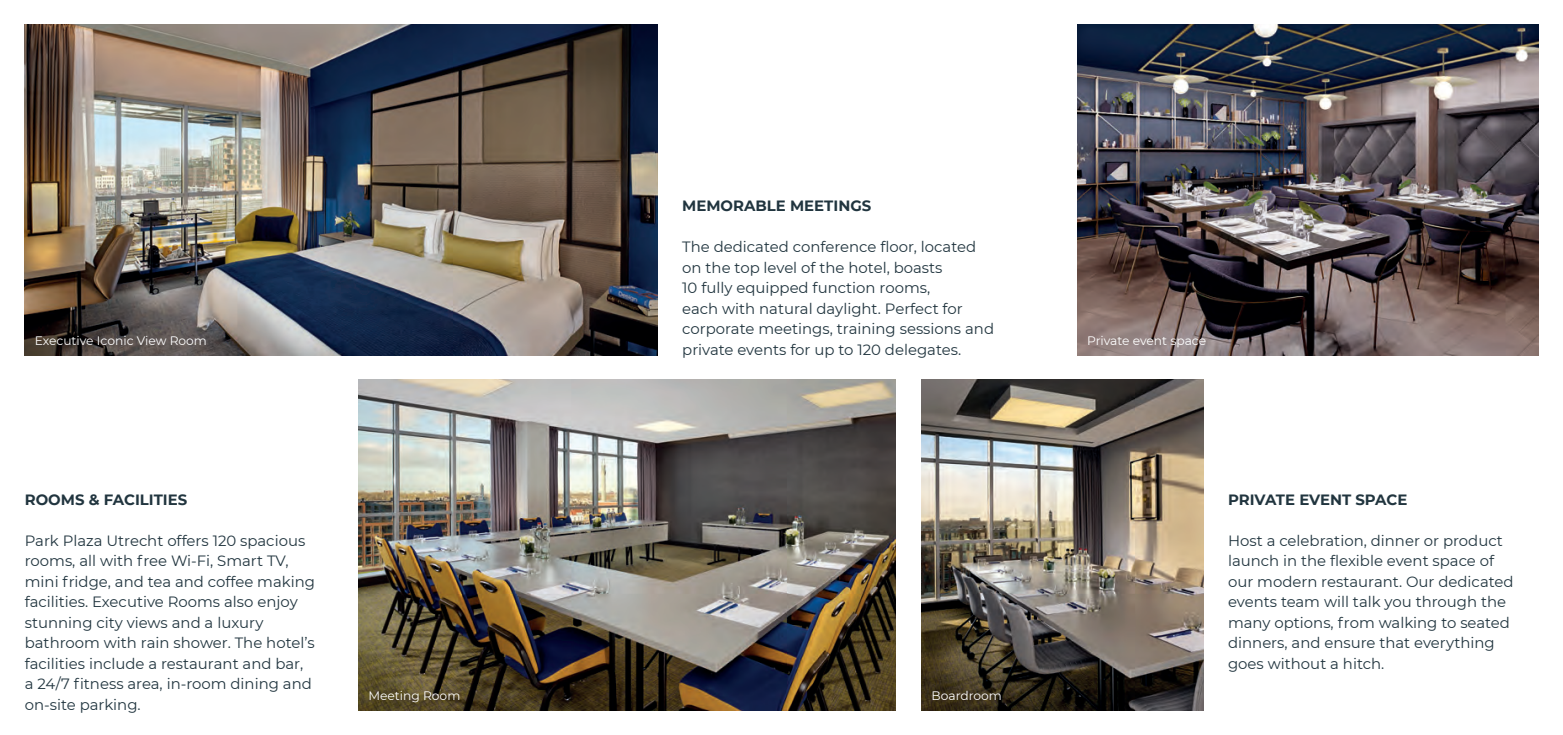
<style>
.page{position:relative;width:1563px;height:735px;background:#fff}
.page>*{position:absolute;margin:0;border:0;box-sizing:border-box;transform-origin:0 0}
.t1{font:14.88px/20.5px "Montserrat";color:#21353f}
.t2{font:700 14.88px "Montserrat";color:#21353f}
.t3{font:12.25px "Montserrat";color:#fff}
</style>
<div class="page">
<img style="left:25px;top:25px;width:632px;height:330px">
<img style="left:1077px;top:25px;width:461px;height:330px">
<img style="left:358px;top:379px;width:537px;height:330px">
<img style="left:921px;top:379px;width:282px;height:330px">
<p class="t2" style="left:682px;top:195px;width:191px">MEMORABLE MEETINGS</p>
<p class="t1" style="left:682px;top:236px;width:313px">The dedicated conference floor, located on the top level of the hotel, boasts<br>10 fully equipped function rooms,<br>each with natural daylight. Perfect for corporate meetings, training sessions and private events for up to 120 delegates.</p>
<p class="t3" style="left:35px;top:332px;width:174px">Executive Iconic View Room</p>
<p class="t3" style="left:1087px;top:332px;width:120px">Private event space</p>
<p class="t2" style="left:25px;top:488px;width:164px">ROOMS &amp; FACILITIES</p>
<p class="t1" style="left:25px;top:529px;width:292px">Park Plaza Utrecht offers 120 spacious rooms, all with free Wi-Fi, Smart TV, mini fridge, and tea and coffee making facilities. Executive Rooms also enjoy stunning city views and a luxury bathroom with rain shower. The hotel’s facilities include a restaurant and bar, a 24/7 fitness area, in-room dining and on-site parking.</p>
<p class="t3" style="left:368px;top:687px;width:93px">Meeting Room</p>
<p class="t3" style="left:931px;top:687px;width:72px">Boardroom</p>
<p class="t2" style="left:1228px;top:488px;width:181px">PRIVATE EVENT SPACE</p>
<p class="t1" style="left:1228px;top:529px;width:287px">Host a celebration, dinner or product launch in the flexible event space of our modern restaurant. Our dedicated events team will talk you through the many options, from walking to seated dinners, and ensure that everything goes without a hitch.</p>
</div>
